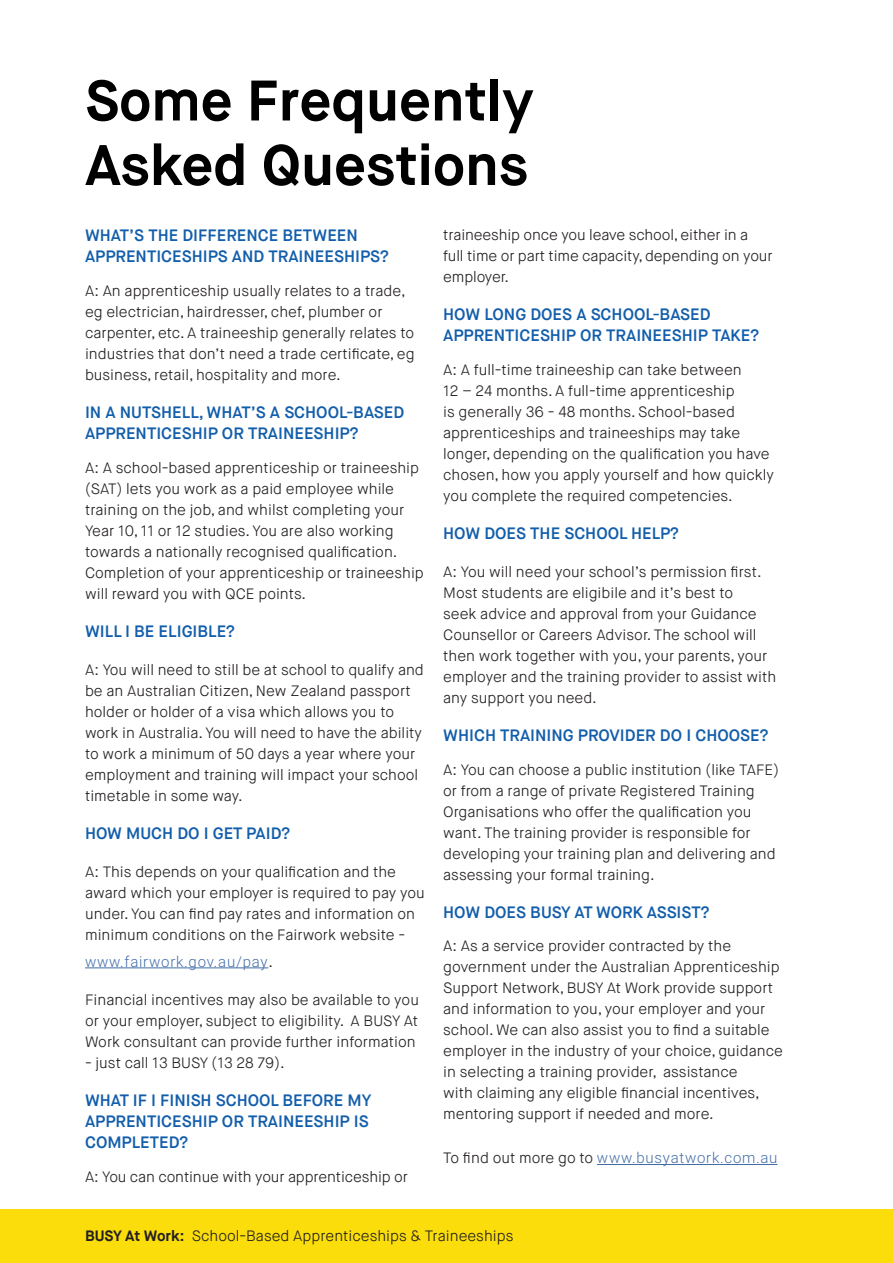
<style>
.page{position:relative;width:893px;height:1263px;background:#fff}
.page>*{position:absolute;margin:0;border:0;box-sizing:border-box;transform-origin:0 0}
.t1{font:700 57px/64.5px "Maison Neue";color:#000}
.t2{font:600 16.5px/21px "Maison Neue";color:#135eab}
.t3{font:300 15px/21px "Maison Neue";color:#231f20}
.t4{font:300 15px "Roboto";letter-spacing:.05em;color:#436da8}
.s1{font-family:"Maison Neue";color:#231f20}
.s2{font-weight:700}
</style>
<div class="page">
<div style="left:0;top:1210px;width:893px;height:53px;background:#fadd0b"></div>
<hr style="left:85px;top:967px;width:183px;height:1px;background:#436da8">
<hr style="left:597px;top:1164px;width:180px;height:1px;background:#436da8">
<h1 class="t1" style="left:85px;top:69px;width:450px">Some Frequently<br>Asked Questions</h1>
<p class="t2" style="left:85px;top:225px;width:305px">WHAT’S THE DIFFERENCE BETWEEN<br>APPRENTICESHIPS AND TRAINEESHIPS?</p>
<p class="t3" style="left:85px;top:280px;width:331px">A: An apprenticeship usually relates to a trade, eg electrician, hairdresser, chef, plumber or carpenter, etc. A traineeship generally relates to industries that don’t need a trade certificate, eg business, retail, hospitality and more.</p>
<p class="t2" style="left:85px;top:402px;width:321px">IN A NUTSHELL, WHAT’S A SCHOOL-BASED<br>APPRENTICESHIP OR TRAINEESHIP?</p>
<p class="t3" style="left:85px;top:457px;width:340px">A: A school-based apprenticeship or traineeship (SAT) lets you work as a paid employee while training on the job, and whilst completing your Year 10, 11 or 12 studies. You are also working towards a nationally recognised qualification.<br>Completion of your apprenticeship or traineeship will reward you with QCE points.</p>
<p class="t2" style="left:85px;top:621px;width:151px">WILL I BE ELIGIBLE?</p>
<p class="t3" style="left:85px;top:659px;width:340px">A: You will need to still be at school to qualify and be an Australian Citizen, New Zealand passport holder or holder of a visa which allows you to work in Australia. You will need to have the ability to work a minimum of 50 days a year where your employment and training will impact your school timetable in some way.</p>
<p class="t2" style="left:85px;top:823px;width:207px">HOW MUCH DO I GET PAID?</p>
<p class="t3" style="left:85px;top:861px;width:341px">A: This depends on your qualification and the award which your employer is required to pay you under. You can find pay rates and information on minimum conditions on the Fairwork website -</p>
<p class="t4" style="left:85px;top:951px;width:189px">www.fairwork.gov.au/pay<span class="s1">.</span></p>
<p class="t3" style="left:85px;top:989px;width:335px;text-align:justify">Financial incentives may also be available to you or your employer, subject to eligibility. A BUSY At Work consultant can provide further information</p>
<p class="t3" style="left:85px;top:1052px;width:201px">- just call 13 BUSY (13 28 79).</p>
<p class="t2" style="left:85px;top:1090px;width:288px">WHAT IF I FINISH SCHOOL BEFORE MY<br>APPRENTICESHIP OR TRAINEESHIP IS<br>COMPLETED?</p>
<p class="t3" style="left:85px;top:1166px;width:324px">A: You can continue with your apprenticeship or</p>
<p class="t3" style="left:443px;top:224px;width:331px">traineeship once you leave school, either in a<br>full time or part time capacity, depending on your employer.</p>
<p class="t2" style="left:443px;top:304px;width:317px">HOW LONG DOES A SCHOOL-BASED<br>APPRENTICESHIP OR TRAINEESHIP TAKE?</p>
<p class="t3" style="left:443px;top:359px;width:332px">A: A full-time traineeship can take between<br>12 – 24 months. A full-time apprenticeship<br>is generally 36 - 48 months. School-based apprenticeships and traineeships may take longer, depending on the qualification you have chosen, how you apply yourself and how quickly you complete the required competencies.</p>
<p class="t2" style="left:443px;top:523px;width:237px">HOW DOES THE SCHOOL HELP?</p>
<p class="t3" style="left:443px;top:561px;width:334px">A: You will need your school’s permission first.<br>Most students are eligibile and it’s best to<br>seek advice and approval from your Guidance Counsellor or Careers Advisor. The school will then work together with you, your parents, your employer and the training provider to assist with any support you need.</p>
<p class="t2" style="left:443px;top:725px;width:327px">WHICH TRAINING PROVIDER DO I CHOOSE?</p>
<p class="t3" style="left:443px;top:759px;width:337px">A: You can choose a public institution (like TAFE) or from a range of private Registered Training Organisations who offer the qualification you want. The training provider is responsible for developing your training plan and delivering and assessing your formal training.</p>
<p class="t2" style="left:443px;top:901px;width:268px">HOW DOES BUSY AT WORK ASSIST?</p>
<p class="t3" style="left:443px;top:936px;width:341px">A: As a service provider contracted by the government under the Australian Apprenticeship Support Network, BUSY At Work provide support and information to you, your employer and your school. We can also assist you to find a suitable employer in the industry of your choice, guidance in selecting a training provider, assistance<br>with claiming any eligible financial incentives, mentoring support if needed and more.</p>
<p class="t4" style="left:443px;top:1147px;width:336px"><span class="s1">To find out more go to</span> www.busyatwork.com.au</p>
<p class="t3" style="left:85px;top:1226px;width:430px"><span class="s2">BUSY At Work:</span> School-Based Apprenticeships &amp; Traineeships</p>
</div>
